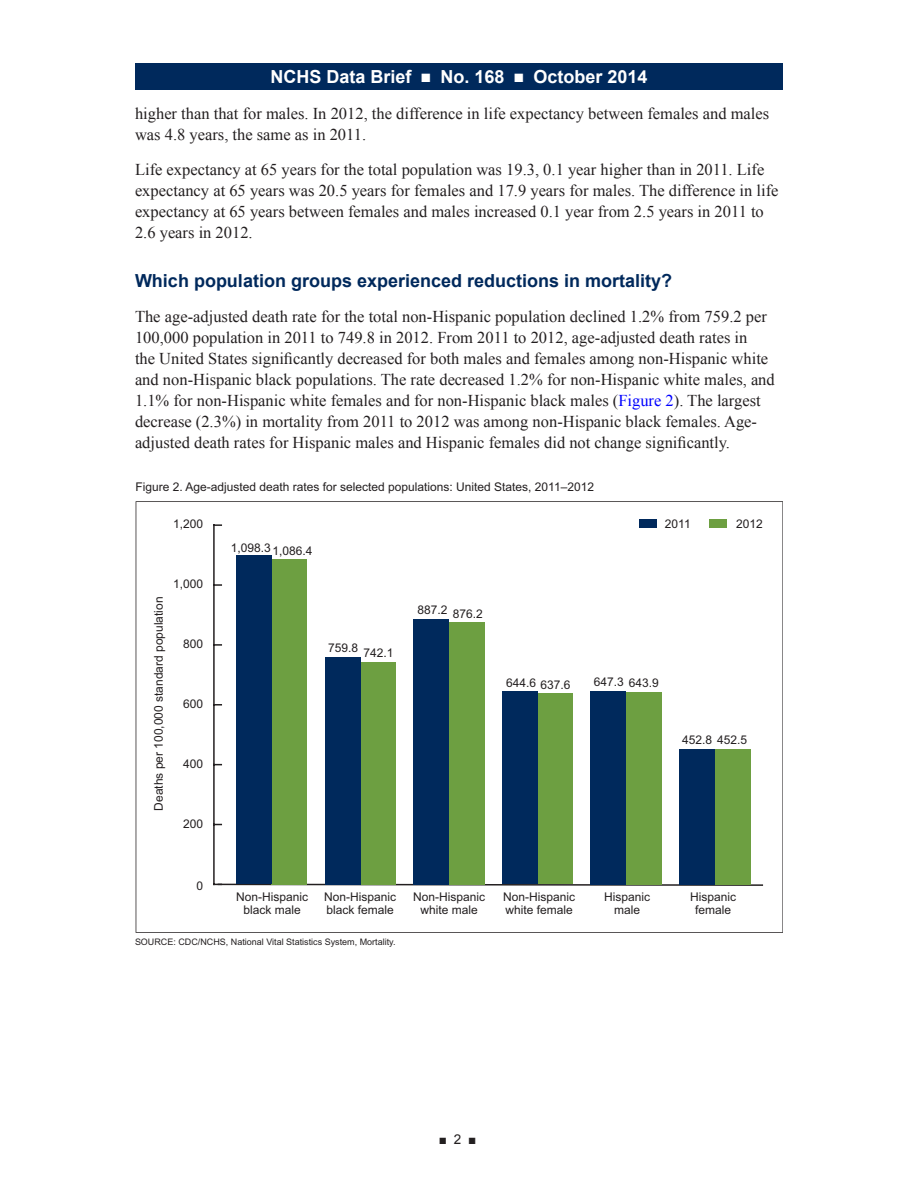
<style>
.page{position:relative;width:918px;height:1188px;background:#fff}
.page>*{position:absolute;margin:0;border:0;box-sizing:border-box;transform-origin:0 0}
.Heading_1{font:700 18px "Arial";color:#00295c}
.t1{font:700 18px "Arial";color:#fff}
.t2{font:16.5px/21px "Times New Roman";color:#231f20}
.t3{font:13.5px "Arial";color:#231f20}
.t4{font:12px/13.5px "Arial";color:#231f20;text-align:center}
.t5{font:9px "Arial";color:#231f20}
.s1{color:#00f}
</style>
<div class="page">
<div style="left:135px;top:63px;width:648px;height:27px;background:#00295c"></div>
<svg style="left:136px;top:501px;width:647px;height:432px"></svg>
<div style="left:709px;top:520px;width:18px;height:8px;background:#6d9f41"></div>
<div style="left:639px;top:520px;width:18px;height:8px;background:#00295c"></div>
<hr style="left:213px;top:525px;width:2px;height:359px;background:#231f20">
<svg style="left:214px;top:883px;width:550px;height:4px"></svg>
<svg style="left:215px;top:704px;width:6px;height:2px"></svg>
<svg style="left:215px;top:644px;width:6px;height:2px"></svg>
<svg style="left:215px;top:584px;width:6px;height:2px"></svg>
<svg style="left:214px;top:524px;width:7px;height:2px"></svg>
<div style="left:272px;top:559px;width:35px;height:325px;background:#6d9f41"></div>
<div style="left:360px;top:662px;width:36px;height:222px;background:#6d9f41"></div>
<div style="left:449px;top:622px;width:35px;height:262px;background:#6d9f41"></div>
<div style="left:538px;top:694px;width:35px;height:190px;background:#6d9f41"></div>
<div style="left:626px;top:692px;width:36px;height:192px;background:#6d9f41"></div>
<div style="left:715px;top:749px;width:35px;height:135px;background:#6d9f41"></div>
<div style="left:236px;top:556px;width:36px;height:328px;background:#00295c"></div>
<div style="left:325px;top:657px;width:35px;height:227px;background:#00295c"></div>
<div style="left:413px;top:619px;width:36px;height:265px;background:#00295c"></div>
<div style="left:502px;top:691px;width:36px;height:193px;background:#00295c"></div>
<div style="left:591px;top:691px;width:35px;height:193px;background:#00295c"></div>
<div style="left:679px;top:749px;width:36px;height:135px;background:#00295c"></div>
<p class="t1" style="left:271px;top:65px;width:378px">NCHS Data Brief ■ No. 168 ■ October 2014</p>
<p class="t2" style="left:135px;top:103px;width:636px">higher than that for males. In 2012, the difference in life expectancy between females and males was 4.8 years, the same as in 2011.</p>
<p class="t2" style="left:135px;top:159px;width:645px">Life expectancy at 65 years for the total population was 19.3, 0.1 year higher than in 2011. Life expectancy at 65 years was 20.5 years for females and 17.9 years for males. The difference in life expectancy at 65 years between females and males increased 0.1 year from 2.5 years in 2011 to 2.6 years in 2012.</p>
<p class="Heading_1" style="left:135px;top:269px;width:539px">Which population groups experienced reductions in mortality?</p>
<p class="t2" style="left:135px;top:306px;width:641px">The age-adjusted death rate for the total non-Hispanic population declined 1.2% from 759.2 per 100,000 population in 2011 to 749.8 in 2012. From 2011 to 2012, age-adjusted death rates in<br>the United States significantly decreased for both males and females among non-Hispanic white and non-Hispanic black populations. The rate decreased 1.2% for non-Hispanic white males, and 1.1% for non-Hispanic white females and for non-Hispanic black males (<span class="s1">Figure 2</span>). The largest decrease (2.3%) in mortality from 2011 to 2012 was among non-Hispanic black females. Age&shy;adjusted death rates for Hispanic males and Hispanic females did not change significantly.</p>
<p class="t4" style="left:136px;top:480px;width:460px">Figure 2. Age-adjusted death rates for selected populations: United States, 2011–2012</p>
<p class="t4" style="left:173px;top:517px;width:32px">1,200</p>
<p class="t4" style="left:173px;top:577px;width:32px">1,000</p>
<p class="t4" style="left:231px;top:542px;width:83px">1,098.31,086.4</p>
<p class="t4" style="left:665px;top:518px;width:27px">2011</p>
<p class="t4" style="left:736px;top:518px;width:28px">2012</p>
<p class="t4" style="left:152px;top:811px;width:216px;rotate:-90deg">Deaths per 100,000 standard population</p>
<p class="t4" style="left:183px;top:637px;width:22px">800</p>
<p class="t4" style="left:183px;top:697px;width:22px">600</p>
<p class="t4" style="left:183px;top:757px;width:22px">400</p>
<p class="t4" style="left:183px;top:817px;width:22px">200</p>
<p class="t4" style="left:328px;top:644px;width:67px">759.8 742.1</p>
<p class="t4" style="left:418px;top:605px;width:67px">887.2 876.2</p>
<p class="t4" style="left:506px;top:677px;width:66px">644.6 637.6</p>
<p class="t4" style="left:594px;top:676px;width:66px">647.3 643.9</p>
<p class="t4" style="left:197px;top:879px;width:8px">0</p>
<p class="t4" style="left:236px;top:891px;width:73px;line-height:13px">Non-Hispanic black male</p>
<p class="t4" style="left:324px;top:890px;width:73px;text-align:left">Non-Hispanic black female</p>
<p class="t5" style="left:135px;top:936px;width:262px">SOURCE: CDC/NCHS, National Vital Statistics System, Mortality.</p>
<p class="t4" style="left:413px;top:890px;width:73px">Non-Hispanic white male</p>
<p class="t4" style="left:503px;top:890px;width:73px;text-align:left">Non-Hispanic white female</p>
<p class="t4" style="left:604px;top:890px;width:47px">Hispanic male</p>
<p class="t4" style="left:682px;top:733px;width:67px">452.8 452.5</p>
<p class="t4" style="left:690px;top:890px;width:47px">Hispanic female</p>
<p class="t3" style="left:439px;top:1130px;width:39px">■ 2 ■</p>
</div>
